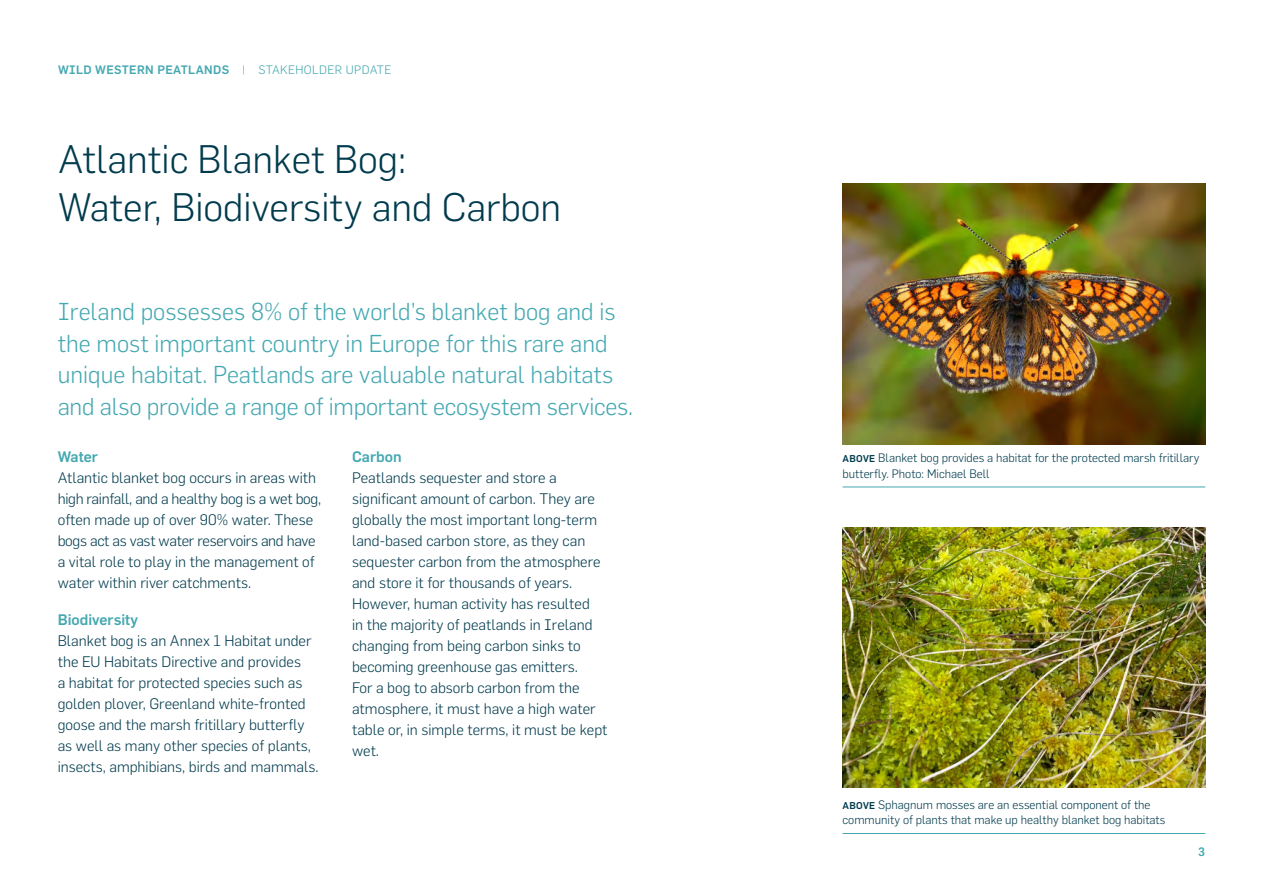
<style>
.page{position:relative;width:1263px;height:893px;background:#fff}
.page>*{position:absolute;margin:0;border:0;box-sizing:border-box;transform-origin:0 0}
.t1{font:300 39px/47.2px "Flama";color:#003b4d}
.t2{font:300 24px/31.5px "Flama";color:#44a8b1}
.t3{font:300 15px/21px "Flama";color:#003b4d}
.t4{font:500 15px "Flama";color:#44a8b1}
.t5{font:300 12px/15.8px "Flama";color:#003b4d}
.t6{font:500 12px "Flama";letter-spacing:.03em;color:#44a8b1}
.s1{font-weight:300}
.s2{font-weight:500;font-size:9.75px}
</style>
<div class="page">
<img style="left:842px;top:527px;width:363px;height:261px">
<img style="left:842px;top:184px;width:363px;height:260px">
<hr style="left:842px;top:487px;width:363px;height:1px;background:#44a8b1">
<hr style="left:842px;top:833px;width:363px;height:1px;background:#44a8b1">
<p class="t6" style="left:58px;top:62px;width:335px">WILD WESTERN PEATLANDS <span class="s1">| STAKEHOLDER UPDATE</span></p>
<h1 class="t1" style="left:58px;top:135px;width:505px">Atlantic Blanket Bog:<br>Water, Biodiversity and Carbon</h1>
<h2 class="t2" style="left:58px;top:296px;width:577px">Ireland possesses 8% of the world’s blanket bog and is the most important country in Europe for this rare and unique habitat. Peatlands are valuable natural habitats and also provide a range of important ecosystem services.</h2>
<p class="t4" style="left:58px;top:448px;width:42px">Water</p>
<p class="t3" style="left:58px;top:467px;width:265px">Atlantic blanket bog occurs in areas with high rainfall, and a healthy bog is a wet bog, often made up of over 90% water. These bogs act as vast water reservoirs and have a vital role to play in the management of water within river catchments.</p>
<p class="t4" style="left:58px;top:610px;width:82px">Biodiversity</p>
<p class="t3" style="left:58px;top:630px;width:262px">Blanket bog is an Annex 1 Habitat under the EU Habitats Directive and provides<br>a habitat for protected species such as golden plover, Greenland white-fronted goose and the marsh fritillary butterfly as well as many other species of plants, insects, amphibians, birds and mammals.</p>
<p class="t4" style="left:352px;top:448px;width:51px">Carbon</p>
<p class="t3" style="left:352px;top:467px;width:257px">Peatlands sequester and store a significant amount of carbon. They are globally the most important long-term land-based carbon store, as they can sequester carbon from the atmosphere and store it for thousands of years.<br>However, human activity has resulted<br>in the majority of peatlands in Ireland changing from being carbon sinks to becoming greenhouse gas emitters.<br>For a bog to absorb carbon from the atmosphere, it must have a high water table or, in simple terms, it must be kept wet.</p>
<p class="t5" style="left:842px;top:450px;width:359px"><span class="s2">ABOVE</span> Blanket bog provides a habitat for the protected marsh fritillary butterfly. Photo: Michael Bell</p>
<p class="t5" style="left:842px;top:796px;width:324px"><span class="s2">ABOVE</span> Sphagnum mosses are an essential component of the community of plants that make up healthy blanket bog habitats</p>
<p class="t6" style="left:1198px;top:844px;width:8px">3</p>
</div>
